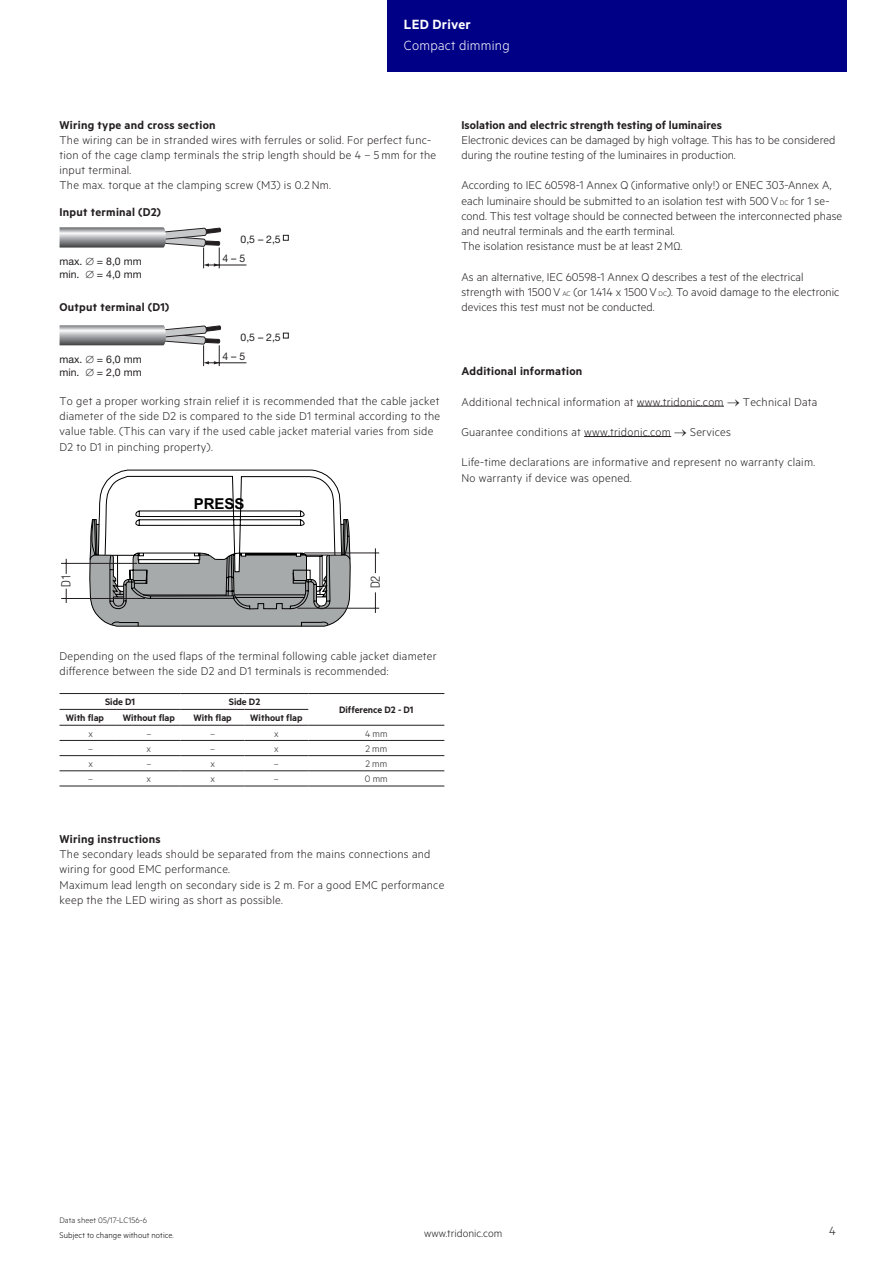
<style>
.page{position:relative;width:893px;height:1263px;background:#fff}
.page>*{position:absolute;margin:0;border:0;box-sizing:border-box;transform-origin:0 0}
.t1{font:15px "Tridonic Metric Print Light";letter-spacing:.015em;color:#fff}
.t2{font:15px "Tridonic Metric Print Semi";letter-spacing:.015em;color:#fff}
.t3{font:700 15px "Arial";color:#000001}
.t4{font:13.5px "Tridonic Metric Print Light";color:#231f20}
.t5{font:12.75px/15.1px "Tridonic Metric Print Light";letter-spacing:.02em;color:#231f20}
.t6{font:12.75px "Tridonic Metric Print Semi";letter-spacing:.02em;color:#231f20}
.t7{font:300 condensed 12.75px "Helvetica Neue";color:#231f20}
.t8{font:12px "Tridonic Metric Print Light";letter-spacing:.005em;color:#231f20}
.t9{font:10.5px "Tridonic Metric Print Semi";color:#231f20}
.t10{font:10.5px/12.6px "Helvetica Neue LTW1 G";color:#231f20}
.t11{font:10.5px "Tridonic Metric Print Light";color:#231f20}
.t12{font:9px "Tridonic Metric Print Light";letter-spacing:.01em;color:#000}
.t13{font:9px "Tridonic Metric Print Light";letter-spacing:.005em;color:#231f20}
.s1{font-size:7.5px}
</style>
<div class="page">
<div style="left:387px;top:0;width:459px;height:72px;background:#000087"></div>
<hr style="left:637px;top:406px;width:87px;height:1px;background:#231f20">
<hr style="left:584px;top:436px;width:87px;height:1px;background:#231f20">
<img style="left:60px;top:227px;width:98px;height:21px">
<hr style="left:207px;top:265px;width:39px;height:1px;background:#231f20">
<svg style="left:158px;top:227px;width:63px;height:41px"></svg>
<svg style="left:283px;top:235px;width:6px;height:6px"></svg>
<img style="left:60px;top:325px;width:98px;height:20px">
<hr style="left:207px;top:362px;width:39px;height:1px;background:#231f20">
<svg style="left:158px;top:325px;width:63px;height:41px"></svg>
<svg style="left:283px;top:333px;width:6px;height:5px"></svg>
<svg style="left:89px;top:470px;width:262px;height:156px"></svg>
<hr style="left:304px;top:553px;width:75px;height:1px;background:#231f20">
<hr style="left:297px;top:608px;width:82px;height:1px;background:#231f20">
<svg style="left:375px;top:548px;width:1px;height:25px"></svg>
<svg style="left:375px;top:592px;width:1px;height:21px"></svg>
<hr style="left:61px;top:563px;width:76px;height:1px;background:#231f20">
<hr style="left:61px;top:598px;width:84px;height:1px;background:#231f20">
<svg style="left:66px;top:559px;width:1px;height:15px"></svg>
<svg style="left:66px;top:589px;width:1px;height:14px"></svg>
<hr style="left:234px;top:595px;width:71px;height:1px;background:#000">
<hr style="left:236px;top:597px;width:68px;height:1px;background:#000">
<hr style="left:143px;top:595px;width:83px;height:1px;background:#000">
<hr style="left:60px;top:709px;width:57px;height:1px;background:#231f20">
<hr style="left:117px;top:709px;width:64px;height:1px;background:#231f20">
<hr style="left:181px;top:709px;width:63px;height:1px;background:#231f20">
<hr style="left:244px;top:709px;width:64px;height:1px;background:#231f20">
<hr style="left:60px;top:725px;width:57px;height:1px;background:#231f20">
<hr style="left:117px;top:725px;width:64px;height:1px;background:#231f20">
<hr style="left:181px;top:725px;width:63px;height:1px;background:#231f20">
<hr style="left:244px;top:725px;width:64px;height:1px;background:#231f20">
<hr style="left:308px;top:725px;width:136px;height:1px;background:#231f20">
<hr style="left:60px;top:786px;width:57px;height:1px;background:#231f20">
<hr style="left:60px;top:740px;width:57px;height:1px;background:#231f20">
<hr style="left:60px;top:770px;width:57px;height:1px;background:#231f20">
<hr style="left:117px;top:740px;width:64px;height:1px;background:#231f20">
<hr style="left:181px;top:740px;width:63px;height:1px;background:#231f20">
<hr style="left:244px;top:740px;width:64px;height:1px;background:#231f20">
<hr style="left:308px;top:740px;width:136px;height:1px;background:#231f20">
<hr style="left:117px;top:770px;width:64px;height:1px;background:#231f20">
<hr style="left:181px;top:770px;width:63px;height:1px;background:#231f20">
<hr style="left:244px;top:770px;width:64px;height:1px;background:#231f20">
<hr style="left:308px;top:770px;width:136px;height:1px;background:#231f20">
<hr style="left:117px;top:786px;width:64px;height:1px;background:#231f20">
<hr style="left:181px;top:786px;width:63px;height:1px;background:#231f20">
<hr style="left:244px;top:786px;width:64px;height:1px;background:#231f20">
<hr style="left:308px;top:786px;width:136px;height:1px;background:#231f20">
<hr style="left:60px;top:755px;width:57px;height:1px;background:#231f20">
<hr style="left:117px;top:755px;width:64px;height:1px;background:#231f20">
<hr style="left:181px;top:755px;width:63px;height:1px;background:#231f20">
<hr style="left:244px;top:755px;width:64px;height:1px;background:#231f20">
<hr style="left:308px;top:755px;width:136px;height:1px;background:#231f20">
<hr style="left:60px;top:693px;width:57px;height:1px;background:#231f20">
<hr style="left:117px;top:693px;width:64px;height:1px;background:#231f20">
<hr style="left:181px;top:693px;width:63px;height:1px;background:#231f20">
<hr style="left:244px;top:693px;width:64px;height:1px;background:#231f20">
<hr style="left:308px;top:693px;width:136px;height:1px;background:#231f20">
<p class="t2" style="left:404px;top:15px;width:68px">LED Driver</p>
<p class="t1" style="left:404px;top:37px;width:107px">Compact dimming</p>
<p class="t6" style="left:60px;top:117px;width:158px">Wiring type and cross section</p>
<p class="t5" style="left:60px;top:132px;width:378px">The wiring can be in stranded wires with ferrules or solid. For perfect func&shy;tion of the cage clamp terminals the strip length should be 4 – 5 mm for the input terminal.<br>The max. torque at the clamping screw (M3) is 0.2 Nm.</p>
<p class="t6" style="left:60px;top:204px;width:103px">Input terminal (D2)</p>
<p class="t10" style="left:60px;top:255px;width:84px">max. ∅ = 8,0 mm min. ∅ = 4,0 mm</p>
<p class="t6" style="left:60px;top:300px;width:111px">Output terminal (D1)</p>
<p class="t10" style="left:60px;top:353px;width:84px">max. ∅ = 6,0 mm min. ∅ = 2,0 mm</p>
<p class="t10" style="left:222px;top:230px;width:60px;line-height:18.9px;text-indent:18px">0,5 – 2,5<br>4 – 5</p>
<p class="t10" style="left:222px;top:328px;width:60px;line-height:18.9px;text-indent:18px">0,5 – 2,5<br>4 – 5</p>
<p class="t5" style="left:60px;top:393px;width:382px">To get a proper working strain relief it is recommended that the cable jacket diameter of the side D2 is compared to the side D1 terminal according to the value table. (This can vary if the used cable jacket material varies from side D2 to D1 in pinching property).</p>
<p class="t3" style="left:194px;top:493px;width:52px">PRESS</p>
<p class="t6" style="left:461px;top:117px;width:262px">Isolation and electric strength testing of luminaires</p>
<p class="t5" style="left:461px;top:132px;width:376px">Electronic devices can be damaged by high voltage. This has to be considered during the routine testing of the luminaires in production.</p>
<p class="t5" style="left:461px;top:177px;width:382px">According to IEC 60598-1 Annex Q (informative only!) or ENEC 303-Annex A, each luminaire should be submitted to an isolation test with 500V <span class="s1">DC</span> for 1 se&shy;cond. This test voltage should be connected between the interconnected phase and neutral terminals and the earth terminal.<br>The isolation resistance must be at least 2MΩ.</p>
<p class="t5" style="left:461px;top:269px;width:379px">As an alternative, IEC 60598-1 Annex Q describes a test of the electrical strength with 1500V <span class="s1">AC</span> (or 1.414 x 1500V <span class="s1">DC</span>). To avoid damage to the electronic devices this test must not be conducted.</p>
<p class="t6" style="left:461px;top:364px;width:122px">Additional information</p>
<p class="t5" style="left:461px;top:394px;width:357px">Additional technical information at www.tridonic.com → Technical Data</p>
<p class="t5" style="left:461px;top:424px;width:271px">Guarantee conditions at www.tridonic.com → Services</p>
<p class="t5" style="left:461px;top:454px;width:355px">Life-time declarations are informative and represent no warranty claim.<br>No warranty if device was opened.</p>
<p class="t7" style="left:59px;top:587px;width:14px;rotate:-90deg">D1</p>
<p class="t7" style="left:368px;top:588px;width:14px;rotate:-90deg">D2</p>
<p class="t5" style="left:60px;top:648px;width:379px">Depending on the used flaps of the terminal following cable jacket diameter difference between the side D2 and D1 terminals is recommended:</p>
<p class="t9" style="left:105px;top:696px;width:32px">Side D1</p>
<p class="t9" style="left:229px;top:696px;width:33px">Side D2</p>
<p class="t9" style="left:339px;top:704px;width:76px">Difference D2 - D1</p>
<p class="t9" style="left:66px;top:712px;width:40px">With flap</p>
<p class="t9" style="left:123px;top:712px;width:54px">Without flap</p>
<p class="t9" style="left:194px;top:712px;width:40px">With flap</p>
<p class="t9" style="left:250px;top:712px;width:54px">Without flap</p>
<p class="t11" style="left:89px;top:727px;width:6px">x</p>
<p class="t11" style="left:146px;top:727px;width:6px">–</p>
<p class="t11" style="left:210px;top:727px;width:6px">–</p>
<p class="t11" style="left:274px;top:727px;width:6px">x</p>
<p class="t11" style="left:365px;top:727px;width:24px">4 mm</p>
<p class="t11" style="left:88px;top:743px;width:6px">–</p>
<p class="t11" style="left:147px;top:743px;width:6px">x</p>
<p class="t11" style="left:210px;top:743px;width:6px">–</p>
<p class="t11" style="left:274px;top:743px;width:6px">x</p>
<p class="t11" style="left:365px;top:743px;width:23px">2 mm</p>
<p class="t11" style="left:89px;top:758px;width:6px">x</p>
<p class="t11" style="left:146px;top:758px;width:6px">–</p>
<p class="t11" style="left:210px;top:758px;width:6px">x</p>
<p class="t11" style="left:274px;top:758px;width:6px">–</p>
<p class="t11" style="left:365px;top:758px;width:23px">2 mm</p>
<p class="t11" style="left:88px;top:773px;width:6px">–</p>
<p class="t11" style="left:147px;top:773px;width:6px">x</p>
<p class="t11" style="left:210px;top:773px;width:6px">x</p>
<p class="t11" style="left:274px;top:773px;width:6px">–</p>
<p class="t11" style="left:365px;top:773px;width:24px">0 mm</p>
<p class="t6" style="left:60px;top:831px;width:103px">Wiring instructions</p>
<p class="t5" style="left:60px;top:846px;width:386px">The secondary leads should be separated from the mains connections and wiring for good EMC performance.<br>Maximum lead length on secondary side is 2 m. For a good EMC performance keep the the LED wiring as short as possible.</p>
<p class="t13" style="left:60px;top:1215px;width:89px">Data sheet 05/17-LC156-6</p>
<p class="t12" style="left:60px;top:1229px;width:116px">Subject to change without notice.</p>
<p class="t8" style="left:424px;top:1227px;width:80px">www.tridonic.com</p>
<p class="t4" style="left:829px;top:1223px;width:8px">4</p>
</div>
